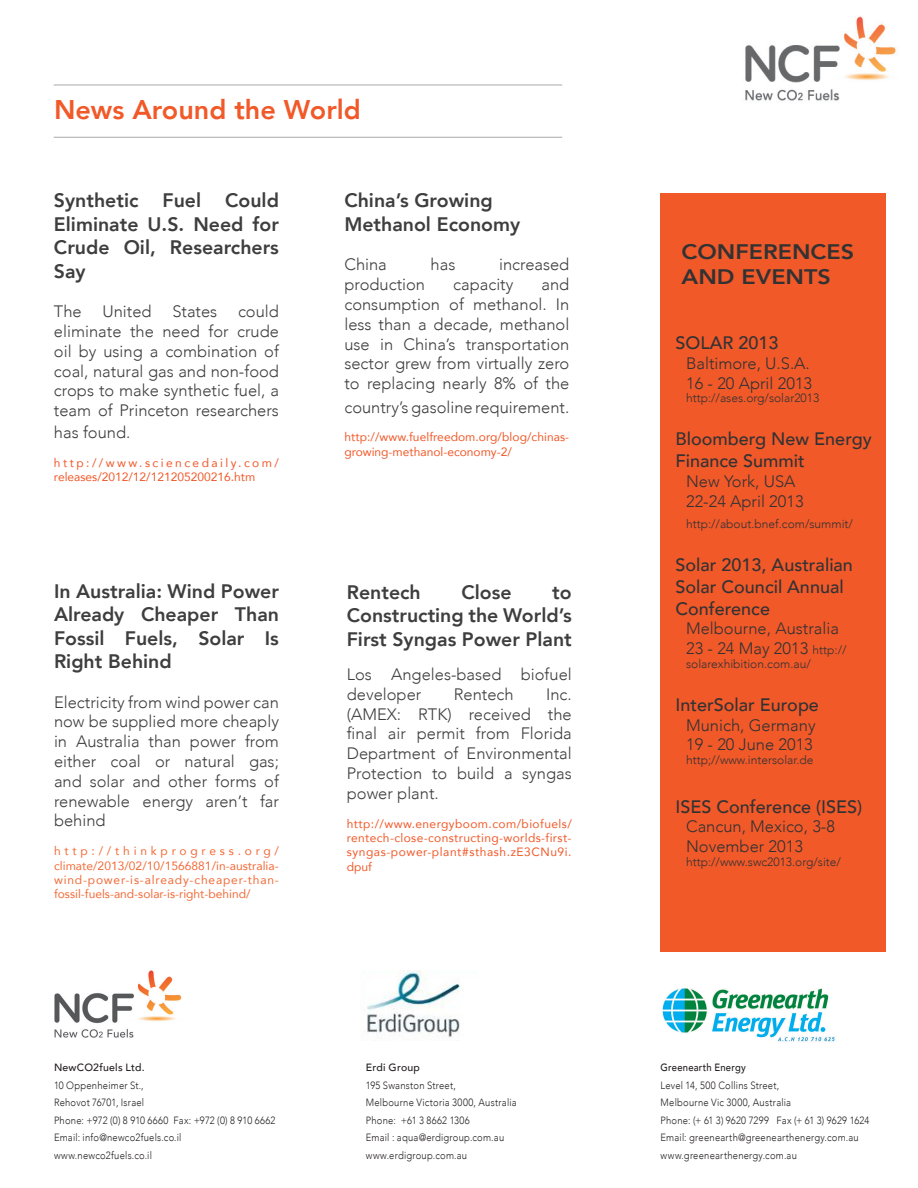
<style>
.page{position:relative;width:918px;height:1188px;background:#fff}
.page>*{position:absolute;margin:0;border:0;box-sizing:border-box;transform-origin:0 0}
.t1{font:800 27px "Avenir LT Com";color:#f15929}
.t2{font:800 21px/25.2px "Avenir LT Com";color:#333233;scale:1.11 1}
.t3{font:800 19.5px/23.4px "Avenir LT Com";color:#3e3e3f;text-align:justify}
.t4{font:500 18px/21.6px "Avenir LT Com";color:#333233}
.t5{font:300 16.5px/19.8px "Avenir LT Com";color:#3e3e3f;text-align:justify}
.t6{font:300 16.5px/19.8px "Avenir LT Com";color:#333233}
.t7{font:12px/14.4px "Avenir LT Com";letter-spacing:.005em;color:#f15929}
.t8{font:12px/14.4px "Avenir LT Com";color:#f26a37;text-align:justify}
.t9{font:300 12px "Avenir LT Com";color:#333233}
.text_brochure{font:300 10.5px "Avenir LT Com";letter-spacing:.025em;color:#231f20;scale:.9 1}
.text_brochure-2{font:500 10.5px "Avenir LT Com";letter-spacing:.025em;color:#231f20}
.text_brochure-3{font:500 10.5px "Avenir LT Com";letter-spacing:.025em;color:#231f20;scale:.9 1}
.s1{font-size:12px}
</style>
<div class="page">
<div style="left:661px;top:193px;width:225px;height:758px;background:#f15929"></div>
<img style="left:745px;top:16px;width:151px;height:85px">
<hr style="left:54px;top:85px;width:508px;height:1px;background:#a8a9ad">
<hr style="left:54px;top:137px;width:508px;height:1px;background:#a8a9ad">
<img style="left:54px;top:970px;width:128px;height:68px">
<img style="left:662px;top:988px;width:173px;height:54px">
<img style="left:367px;top:970px;width:93px;height:68px">
<p class="t1" style="left:54px;top:94px;width:308px">News Around the World</p>
<p class="t3" style="left:54px;top:189px;width:227px">Synthetic Fuel Could Eliminate U.S. Need for Crude Oil, Researchers Say</p>
<p class="t5" style="left:54px;top:302px;width:29px">The</p>
<p class="t5" style="left:103px;top:302px;width:51px">United</p>
<p class="t5" style="left:172px;top:302px;width:46px">States</p>
<p class="t5" style="left:54px;top:302px;width:227px;text-indent:184px">could eliminate the need for crude oil by using a combination of coal, natural gas and non-food crops to make synthetic fuel, a team of Princeton researchers</p>
<p class="t5" style="left:54px;top:422px;width:78px">has found.</p>
<p class="t7" style="left:54px;top:455px;width:227px">http://www.sciencedaily.com/ releases/2012/12/121205200216.htm</p>
<p class="t3" style="left:54px;top:579px;width:227px">In Australia: Wind Power Already Cheaper Than Fossil Fuels, Solar Is Right Behind</p>
<p class="t5" style="left:54px;top:692px;width:227px">Electricity from wind power can now be supplied more cheaply in Australia than power from either coal or natural gas; and solar and other forms of renewable energy aren’t far behind</p>
<p class="t8" style="left:54px;top:844px;width:227px">http://thinkprogress.org/ climate/2013/02/10/1566881/in-australia&shy;wind-power-is-already-cheaper-than&shy;fossil-fuels-and-solar-is-right-behind/</p>
<p class="text_brochure-2" style="left:54px;top:1061px;width:92px">NewCO2fuels Ltd.</p>
<p class="text_brochure" style="left:54px;top:1079px;width:101px">10 Oppenheimer St.,</p>
<p class="text_brochure" style="left:54px;top:1096px;width:102px">Rehovot 76701, Israel</p>
<p class="text_brochure" style="left:54px;top:1114px;width:248px">Phone: +972 (0) 8 910 6660 Fax: +972 (0) 8 910 6662</p>
<p class="text_brochure" style="left:54px;top:1131px;width:143px">Email: info@newco2fuels.co.il</p>
<p class="text_brochure" style="left:54px;top:1149px;width:110px">www.newco2fuels.co.il</p>
<p class="t3" style="left:344px;top:189px;width:177px">China’s Growing<br>Methanol Economy</p>
<p class="t5" style="left:344px;top:255px;width:44px">China</p>
<p class="t5" style="left:431px;top:255px;width:26px">has</p>
<p class="t5" style="left:499px;top:255px;width:72px">increased</p>
<p class="t5" style="left:344px;top:275px;width:82px">production</p>
<p class="t5" style="left:453px;top:275px;width:62px">capacity</p>
<p class="t5" style="left:344px;top:275px;width:227px;text-indent:197px">and consumption of methanol. In less than a decade, methanol use in China’s transportation sector grew from virtually zero to replacing nearly 8% of the</p>
<p class="t5" style="left:344px;top:397px;width:227px">country’s gasoline requirement.</p>
<p class="t7" style="left:344px;top:430px;width:226px">http://www.fuelfreedom.org/blog/chinas&shy;growing-methanol-economy-2/</p>
<p class="t3" style="left:347px;top:581px;width:76px">Rentech</p>
<p class="t3" style="left:462px;top:581px;width:52px">Close</p>
<p class="t3" style="left:347px;top:581px;width:227px;text-indent:206px">to Constructing the World’s First Syngas Power Plant</p>
<p class="t5" style="left:347px;top:664px;width:227px">Los Angeles-based biofuel developer</p>
<p class="t5" style="left:454px;top:684px;width:61px">Rentech</p>
<p class="t5" style="left:347px;top:684px;width:227px;text-indent:199px">Inc. (AMEX: RTK) received the final air permit from Florida Department of Environmental Protection to build a syngas power plant.</p>
<p class="t7" style="left:347px;top:816px;width:227px;text-align:justify">http://www.energyboom.com/biofuels/ rentech-close-constructing-worlds-first&shy;syngas-power-plant#sthash.zE3CNu9i. dpuf</p>
<p class="text_brochure-2" style="left:366px;top:1061px;width:56px">Erdi Group</p>
<p class="text_brochure" style="left:366px;top:1079px;width:102px">195 Swanston Street,</p>
<p class="text_brochure" style="left:366px;top:1096px;width:169px">Melbourne Victoria 3000, Australia</p>
<p class="text_brochure" style="left:366px;top:1114px;width:117px">Phone: +61 3 8662 1306</p>
<p class="text_brochure" style="left:366px;top:1131px;width:155px">Email : aqua@erdigroup.com.au</p>
<p class="text_brochure" style="left:366px;top:1149px;width:114px">www.erdigroup.com.au</p>
<p class="t2" style="left:682px;top:239px;width:157px">CONFERENCES<br>AND EVENTS</p>
<p class="t4" style="left:676px;top:332px;width:105px">SOLAR 2013</p>
<p class="t6" style="left:686px;top:353px;width:125px">Baltimore, U.S.A.</p>
<p class="t6" style="left:686px;top:373px;width:128px">16 - 20 April 2013</p>
<p class="t9" style="left:686px;top:391px;width:135px">http://ases.org/solar2013</p>
<p class="t4" style="left:676px;top:429px;width:198px">Bloomberg New Energy<br>Finance Summit</p>
<p class="t6" style="left:686px;top:471px;width:111px">New York, USA</p>
<p class="t6" style="left:686px;top:491px;width:119px">22-24 April 2013</p>
<p class="t9" style="left:686px;top:517px;width:168px">http://about.bnef.com/summit/</p>
<p class="t4" style="left:676px;top:555px;width:179px">Solar 2013, Australian<br>Solar Council Annual<br>Conference</p>
<p class="t6" style="left:686px;top:619px;width:154px">Melbourne, Australia</p>
<p class="t6" style="left:686px;top:639px;width:162px">23 - 24 May 2013 <span class="s1">http://</span></p>
<p class="t9" style="left:686px;top:656px;width:126px">solarexhibition.com.au/</p>
<p class="t4" style="left:676px;top:694px;width:145px">InterSolar Europe</p>
<p class="t6" style="left:686px;top:715px;width:131px">Munich, Germany</p>
<p class="t6" style="left:686px;top:735px;width:128px">19 - 20 June 2013</p>
<p class="t9" style="left:686px;top:753px;width:129px">http;//www.intersolar.de</p>
<p class="t4" style="left:676px;top:796px;width:188px">ISES Conference (ISES)</p>
<p class="t6" style="left:686px;top:817px;width:150px">Cancun, Mexico, 3-8<br>November 2013</p>
<p class="t9" style="left:686px;top:854px;width:156px">http://www.swc2013.org/site/</p>
<p class="text_brochure-3" style="left:661px;top:1061px;width:96px">Greenearth Energy</p>
<p class="text_brochure" style="left:661px;top:1079px;width:133px">Level 14, 500 Collins Street,</p>
<p class="text_brochure" style="left:661px;top:1096px;width:147px">Melbourne Vic 3000, Australia</p>
<p class="text_brochure" style="left:661px;top:1114px;width:233px">Phone: (+ 61 3) 9620 7299 Fax (+ 61 3) 9629 1624</p>
<p class="text_brochure" style="left:661px;top:1131px;width:222px">Email: greenearth@greenearthenergy.com.au</p>
<p class="text_brochure" style="left:661px;top:1149px;width:153px">www.greenearthenergy.com.au</p>
</div>
